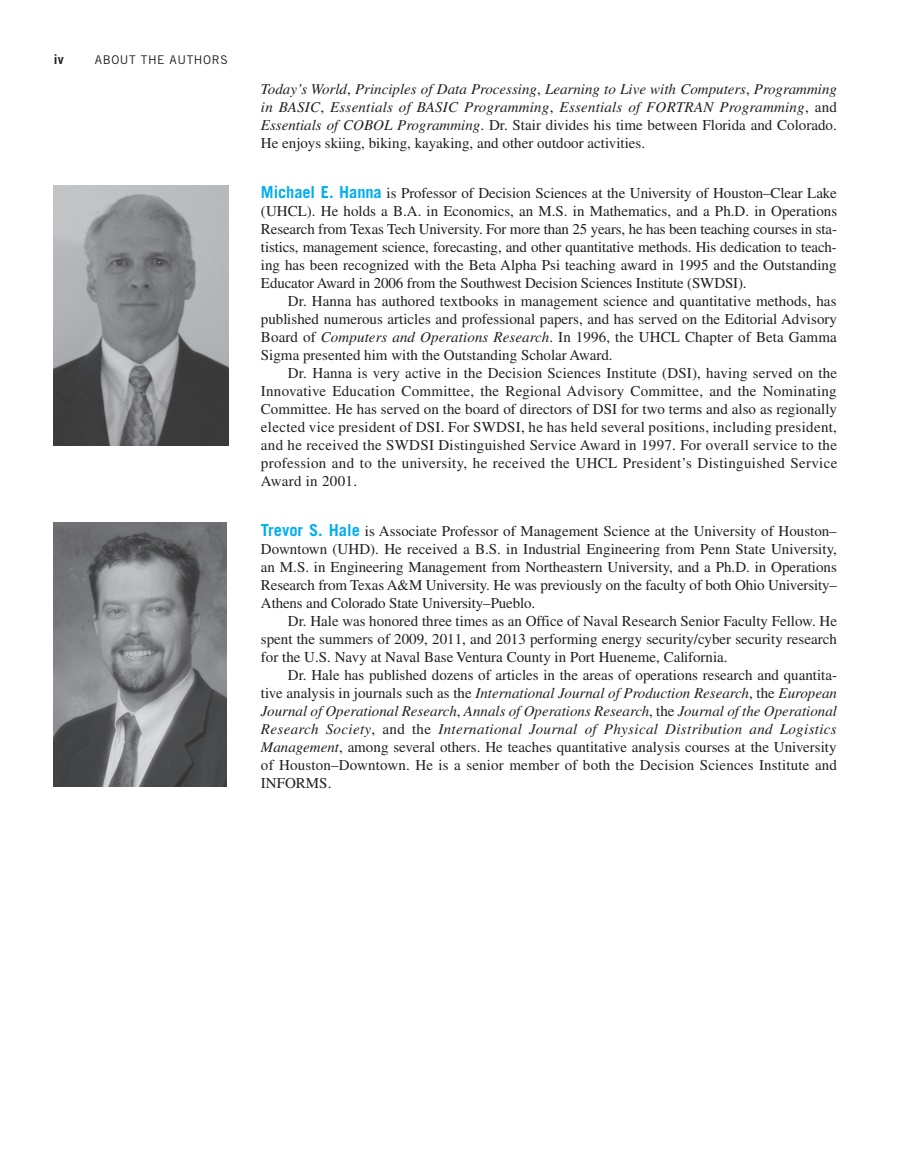
<style>
.page{position:relative;width:918px;height:1175px;background:#fff}
.page>*{position:absolute;margin:0;border:0;box-sizing:border-box;transform-origin:0 0}
.t1{font:15px "Times LT Pro";color:#231f20}
.t2{font:italic 15px/18px "Times LT Pro";color:#231f20;text-align:justify}
.t3{font:15px "Times LT Pro";letter-spacing:.02em;color:#231f20}
.t4{font:italic 15px "Times LT Pro";letter-spacing:.025em;color:#231f20}
.t5{font:13.5px "Trade Gothic LT Pro Bd 2";color:#231f20}
.t6{font:12px "Trade Gothic LT Pro";letter-spacing:.05em;color:#231f20}
.s1{font-style:normal}
.s2{font-family:"Trade Gothic LT Pro";font-weight:700;font-size:16.5px;color:#00aeef}
.s3{font-style:italic}
</style>
<div class="page">
<img style="left:54px;top:185px;width:174px;height:260px">
<img style="left:54px;top:522px;width:173px;height:264px">
<p class="t5" style="left:54px;top:51px;width:11px">iv</p>
<p class="t6" style="left:95px;top:52px;width:134px">ABOUT THE AUTHORS</p>
<p class="t2" style="left:261px;top:80px;width:578px">Today’s World<span class="s1">,</span> Principles of Data Processing<span class="s1">,</span> Learning to Live with Computers<span class="s1">,</span> Programming in BASIC<span class="s1">,</span> Essentials of BASIC Programming<span class="s1">,</span> Essentials of FORTRAN Programming<span class="s1">, and </span>Essentials of COBOL Programming<span class="s1">. Dr. Stair divides his time between Florida and Colorado.<br>He enjoys skiing, biking, kayaking, and other outdoor activities.</span></p>
<p class="t1" style="left:261px;top:184px;width:577px"><span class="s2">Michael E. Hanna</span> is Professor of Decision Sciences at the University of Houston–Clear Lake</p>
<p class="t1" style="left:261px;top:202px;width:578px">(UHCL). He holds a B.A. in Economics, an M.S. in Mathematics, and a Ph.D. in Operations</p>
<p class="t1" style="left:261px;top:220px;width:577px">Research from Texas Tech University. For more than 25 years, he has been teaching courses in sta-</p>
<p class="t1" style="left:261px;top:238px;width:577px">tistics, management science, forecasting, and other quantitative methods. His dedication to teach-</p>
<p class="t1" style="left:261px;top:256px;width:577px">ing has been recognized with the Beta Alpha Psi teaching award in 1995 and the Outstanding</p>
<p class="t1" style="left:261px;top:274px;width:487px">Educator Award in 2006 from the Southwest Decision Sciences Institute (SWDSI).</p>
<p class="t1" style="left:288px;top:292px;width:550px">Dr. Hanna has authored textbooks in management science and quantitative methods, has</p>
<p class="t1" style="left:261px;top:310px;width:577px">published numerous articles and professional papers, and has served on the Editorial Advisory</p>
<p class="t1" style="left:261px;top:328px;width:577px">Board of <span class="s3">Computers and Operations Research</span>. In 1996, the UHCL Chapter of Beta Gamma</p>
<p class="t1" style="left:261px;top:346px;width:353px">Sigma presented him with the Outstanding Scholar Award.</p>
<p class="t1" style="left:288px;top:364px;width:551px">Dr. Hanna is very active in the Decision Sciences Institute (DSI), having served on the</p>
<p class="t1" style="left:261px;top:382px;width:577px">Innovative Education Committee, the Regional Advisory Committee, and the Nominating</p>
<p class="t1" style="left:261px;top:400px;width:578px">Committee. He has served on the board of directors of DSI for two terms and also as regionally</p>
<p class="t3" style="left:261px;top:418px;width:578px">elected vice president of DSI. For SWDSI, he has held several positions, including president,</p>
<p class="t3" style="left:261px;top:436px;width:577px">and he received the SWDSI Distinguished Service Award in 1997. For overall service to the</p>
<p class="t3" style="left:261px;top:454px;width:578px">profession and to the university, he received the UHCL President’s Distinguished Service</p>
<p class="t3" style="left:261px;top:472px;width:98px">Award in 2001.</p>
<p class="t1" style="left:261px;top:522px;width:577px"><span class="s2">Trevor S. Hale</span> is Associate Professor of Management Science at the University of Houston–</p>
<p class="t1" style="left:261px;top:540px;width:577px">Downtown (UHD). He received a B.S. in Industrial Engineering from Penn State University,</p>
<p class="t1" style="left:261px;top:558px;width:577px">an M.S. in Engineering Management from Northeastern University, and a Ph.D. in Operations</p>
<p class="t1" style="left:261px;top:576px;width:577px">Research from Texas A&amp;M University. He was previously on the faculty of both Ohio University–</p>
<p class="t1" style="left:261px;top:594px;width:276px">Athens and Colorado State University–Pueblo.</p>
<p class="t1" style="left:288px;top:612px;width:551px">Dr. Hale was honored three times as an Office of Naval Research Senior Faculty Fellow. He</p>
<p class="t1" style="left:261px;top:630px;width:577px">spent the summers of 2009, 2011, and 2013 performing energy security/cyber security research</p>
<p class="t1" style="left:261px;top:648px;width:468px">for the U.S. Navy at Naval Base Ventura County in Port Hueneme, California.</p>
<p class="t1" style="left:288px;top:666px;width:551px">Dr. Hale has published dozens of articles in the areas of operations research and quantita-</p>
<p class="t2" style="left:261px;top:683px;width:578px"><span class="s1">tive analysis in journals such as the</span> International Journal of Production Research<span class="s1">, the</span> European</p>
<p class="t2" style="left:261px;top:701px;width:577px">Journal of Operational Research<span class="s1">,</span> Annals of Operations Research<span class="s1">, the</span> Journal of the Operational</p>
<p class="t4" style="left:261px;top:720px;width:577px">Research Society<span class="s1">, and the</span> International Journal of Physical Distribution and Logistics</p>
<p class="t1" style="left:261px;top:738px;width:577px"><span class="s3">Management</span>, among several others. He teaches quantitative analysis courses at the University</p>
<p class="t1" style="left:261px;top:756px;width:578px">of Houston–Downtown. He is a senior member of both the Decision Sciences Institute and</p>
<p class="t1" style="left:261px;top:774px;width:72px">INFORMS.</p>
</div>
